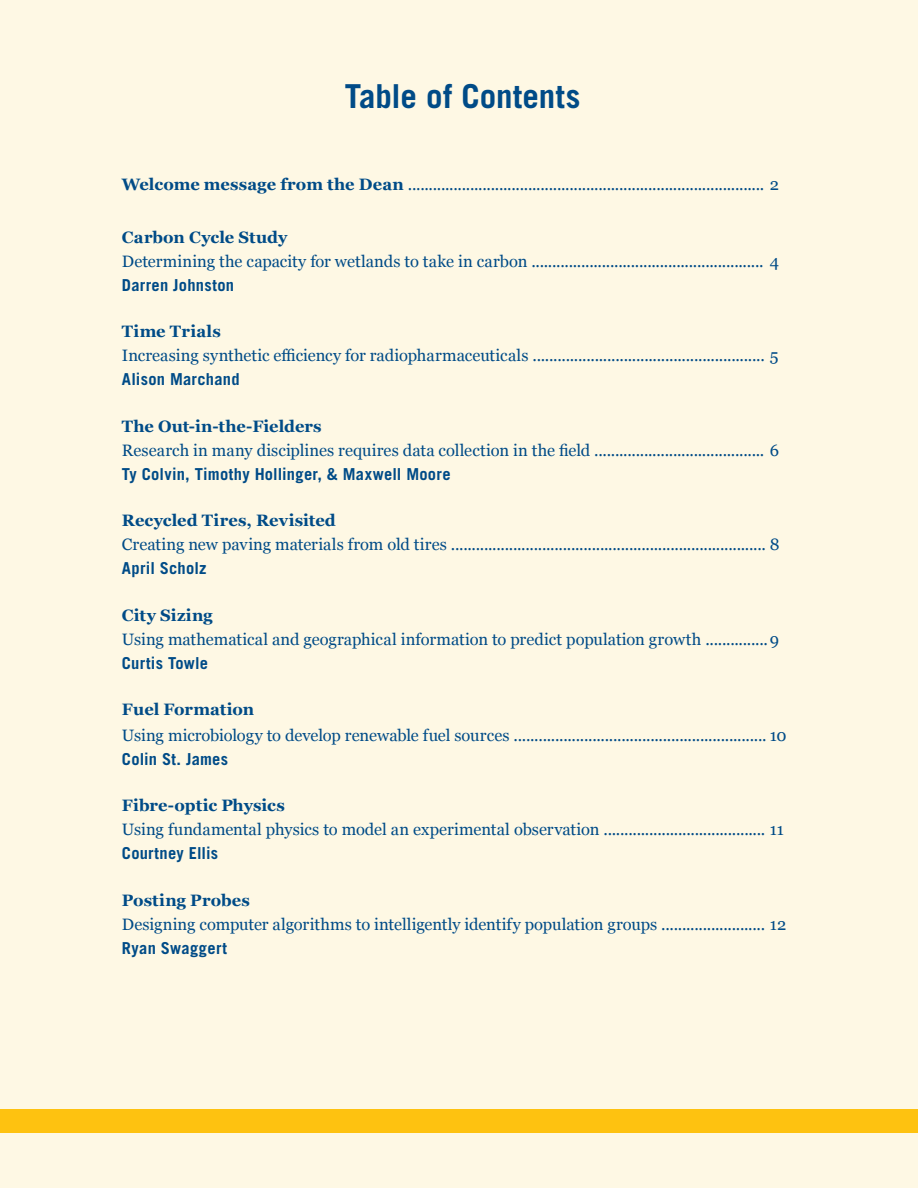
<style>
.page{position:relative;width:918px;height:1188px;background:#fef8e4}
.page>*{position:absolute;margin:0;border:0;box-sizing:border-box;transform-origin:0 0}
.t1{font:700 33px "Trade Gothic LT Std";letter-spacing:-.005em;color:#004b87}
.t2{font:16.5px "Georgia";color:#004b87}
.t3{font:700 16.5px "Trade Gothic LT Std";letter-spacing:.015em;color:#004b87}
.t4{font:700 16.5px "Georgia";letter-spacing:.005em;color:#004b87}
.s1{font-weight:700}
</style>
<div class="page">
<div style="left:0;top:1109px;width:918px;height:23px;background:#fec210"></div>
<h1 class="t1" style="left:345px;top:75px;width:237px">Table of Contents</h1>
<p class="t2" style="left:122px;top:172px;width:659px"><span class="s1">Welcome message from the Dean</span> ...................................................................................... 2</p>
<p class="t4" style="left:122px;top:224px;width:167px">Carbon Cycle Study</p>
<p class="t2" style="left:122px;top:249px;width:659px">Determining the capacity for wetlands to take in carbon ........................................................ 4</p>
<p class="t3" style="left:122px;top:275px;width:114px">Darren Johnston</p>
<p class="t4" style="left:122px;top:319px;width:100px">Time Trials</p>
<p class="t2" style="left:122px;top:343px;width:658px">Increasing synthetic efficiency for radiopharmaceuticals ........................................................ 5</p>
<p class="t3" style="left:122px;top:369px;width:119px">Alison Marchand</p>
<p class="t4" style="left:122px;top:413px;width:201px">The Out-in-the-Fielders</p>
<p class="t2" style="left:122px;top:438px;width:659px">Research in many disciplines requires data collection in the field ......................................... 6</p>
<p class="t3" style="left:122px;top:464px;width:330px">Ty Colvin, Timothy Hollinger, &amp; Maxwell Moore</p>
<p class="t4" style="left:122px;top:508px;width:215px">Recycled Tires, Revisited</p>
<p class="t2" style="left:122px;top:532px;width:659px">Creating new paving materials from old tires ............................................................................ 8</p>
<p class="t3" style="left:122px;top:558px;width:86px">April Scholz</p>
<p class="t4" style="left:122px;top:602px;width:92px">City Sizing</p>
<p class="t2" style="left:122px;top:627px;width:659px">Using mathematical and geographical information to predict population growth ...............9</p>
<p class="t3" style="left:122px;top:653px;width:88px">Curtis Towle</p>
<p class="t4" style="left:122px;top:697px;width:134px">Fuel Formation</p>
<p class="t2" style="left:122px;top:723px;width:666px">Using microbiology to develop renewable fuel sources ............................................................. 10</p>
<p class="t3" style="left:122px;top:749px;width:108px">Colin St. James</p>
<p class="t4" style="left:122px;top:793px;width:164px">Fibre-optic Physics</p>
<p class="t2" style="left:122px;top:817px;width:664px">Using fundamental physics to model an experimental observation ....................................... 11</p>
<p class="t3" style="left:122px;top:843px;width:98px">Courtney Ellis</p>
<p class="t4" style="left:122px;top:887px;width:130px">Posting Probes</p>
<p class="t2" style="left:122px;top:912px;width:666px">Designing computer algorithms to intelligently identify population groups ......................... 12</p>
<p class="t3" style="left:122px;top:938px;width:107px">Ryan Swaggert</p>
</div>
